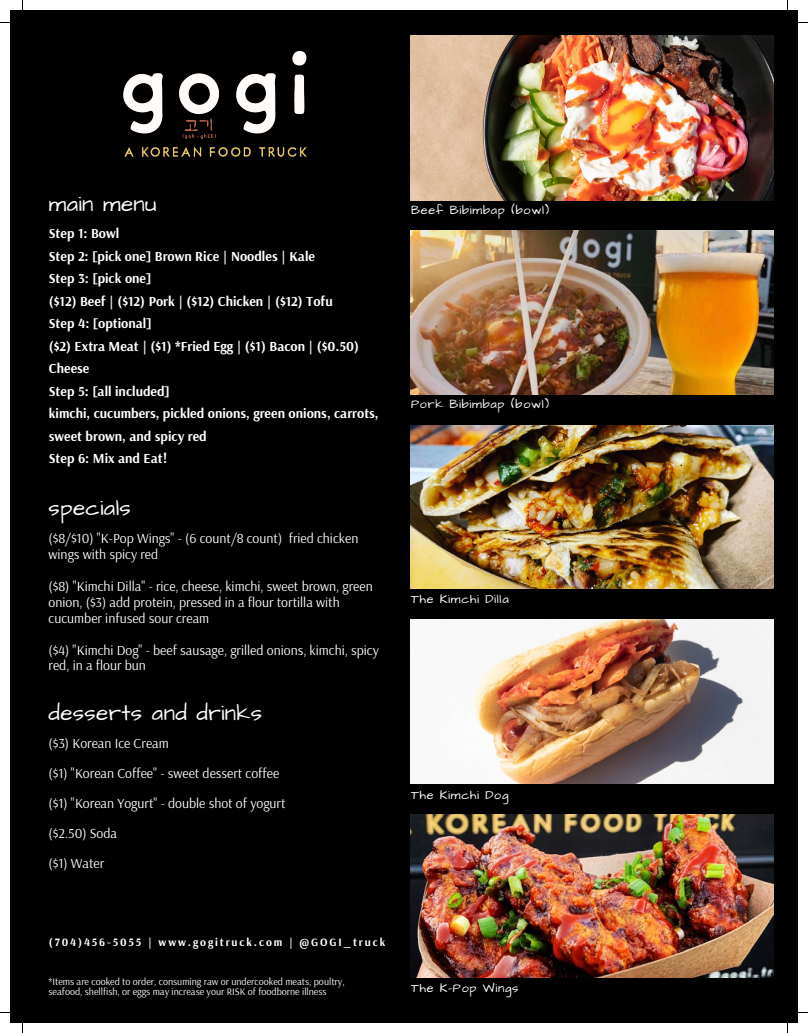
<style>
.page{position:relative;width:808px;height:1033px;background:#fff}
.page>*{position:absolute;margin:0;border:0;box-sizing:border-box;transform-origin:0 0}
.t1{font:22.5px "Architects Daughter";letter-spacing:.015em;color:#fff}
.t2{font:13.75px/16px "Arsenal";color:#fff}
.t3{font:700 13.75px/22.5px "Arsenal";color:#fff}
.t4{font:12.5px "Architects Daughter";letter-spacing:.06em;color:#fff}
.t5{font:700 11.25px "Arsenal";letter-spacing:.17em;color:#fff}
.t6{font:10px/10.2px "Arsenal";color:#fff}
</style>
<div class="page">
<div style="left:10px;top:10px;width:788px;height:1013px;background:#000"></div>
<img style="left:411px;top:619px;width:363px;height:164px">
<img style="left:411px;top:231px;width:363px;height:163px">
<img style="left:411px;top:814px;width:363px;height:163px">
<img style="left:411px;top:425px;width:363px;height:163px">
<img style="left:411px;top:36px;width:363px;height:164px">
<img style="left:123px;top:51px;width:184px;height:106px">
<h1 class="t1" style="left:49px;top:188px;width:109px">main menu</h1>
<p class="t3" style="left:49px;top:222px;width:331px">Step 1: Bowl<br>Step 2: [pick one] Brown Rice | Noodles | Kale<br>Step 3: [pick one]<br>($12) Beef | ($12) Pork | ($12) Chicken | ($12) Tofu<br>Step 4: [optional]<br>($2) Extra Meat | ($1) *Fried Egg | ($1) Bacon | ($0.50)<br>Cheese<br>Step 5: [all included]<br>kimchi, cucumbers, pickled onions, green onions, carrots, sweet brown, and spicy red<br>Step 6: Mix and Eat!</p>
<h1 class="t1" style="left:49px;top:493px;width:84px">specials</h1>
<p class="t2" style="left:49px;top:530px;width:311px">($8/$10) "K-Pop Wings" - (6 count/8 count) fried chicken wings with spicy red</p>
<p class="t2" style="left:49px;top:577px;width:326px">($8) "Kimchi Dilla" - rice, cheese, kimchi, sweet brown, green onion, ($3) add protein, pressed in a flour tortilla with cucumber infused sour cream</p>
<p class="t2" style="left:49px;top:641px;width:332px">($4) "Kimchi Dog" - beef sausage, grilled onions, kimchi, spicy red, in a flour bun</p>
<h1 class="t1" style="left:49px;top:698px;width:215px">desserts and drinks</h1>
<p class="t2" style="left:49px;top:727px;width:238px;line-height:30px">($3) Korean Ice Cream<br>($1) "Korean Coffee" - sweet dessert coffee ($1) "Korean Yogurt" - double shot of yogurt ($2.50) Soda<br>($1) Water</p>
<p class="t4" style="left:411px;top:202px;width:140px">Beef Bibimbap (bowl)</p>
<p class="t4" style="left:411px;top:395px;width:139px">Pork Bibimbap (bowl)</p>
<p class="t4" style="left:411px;top:590px;width:99px">The Kimchi Dilla</p>
<p class="t4" style="left:411px;top:786px;width:99px">The Kimchi Dog</p>
<p class="t5" style="left:49px;top:934px;width:338px">(704)456-5055 | www.gogitruck.com | @GOGI_truck</p>
<p class="t6" style="left:49px;top:975px;width:297px">*Items are cooked to order, consuming raw or undercooked meats, poultry, seafood, shellfish, or eggs may increase your RISK of foodborne illness</p>
<p class="t4" style="left:411px;top:979px;width:109px">The K-Pop Wings</p>
</div>
